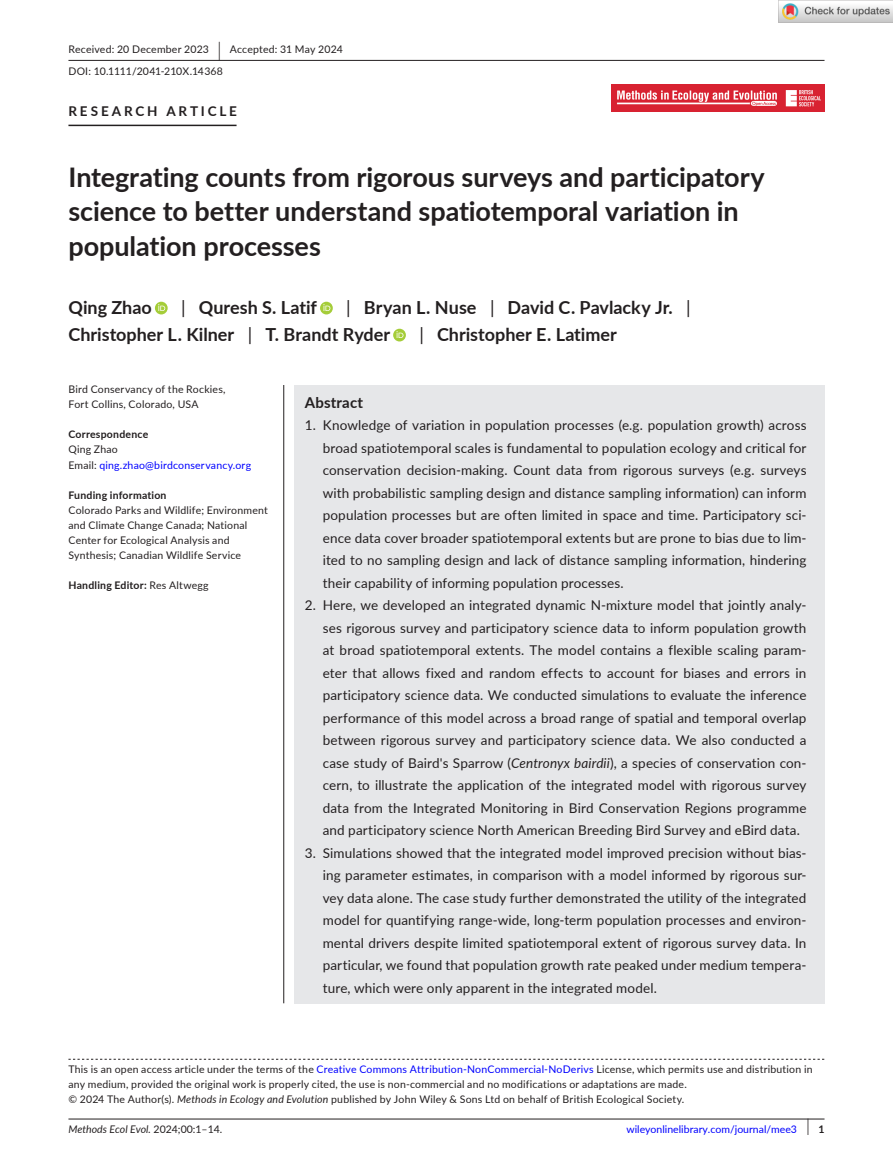
<style>
.page{position:relative;width:893px;height:1174px;background:#fff}
.page>*{position:absolute;margin:0;border:0;box-sizing:border-box;transform-origin:0 0}
.t1{font:700 27px/34.5px "Lato";letter-spacing:-.005em;color:#231f20}
.t2{font:700 18px/27px "Lato";color:#231f20}
.t3{font:700 15px "Lato";letter-spacing:.015em;color:#231f20}
.t4{font:13.5px/22.5px "Lato";letter-spacing:.01em;color:#231f20;text-align:justify}
.t5{font:700 13.5px "Lato";letter-spacing:.21em;color:#231f20}
.t6{font:10.5px/15px "Lato";letter-spacing:.02em;color:#231f20}
.t7{font:10.5px/15px "Lato";letter-spacing:.015em;color:#00f}
.t8{font:700 10.5px "Lato";letter-spacing:.02em;color:#231f20}
.t9{font:italic 10.5px "Lato";color:#231f20}
.s1{font-size:19.65px}
.s2{font-weight:400}
.s3{color:#231f20}
.s4{font-style:italic}
.s5{color:#00f}
.s6{font-style:normal}
.s7{font-size:17.4px;color:#231f20}
.s8{font-weight:700;color:#231f20}
</style>
<div class="page">
<hr style="left:68px;top:1118px;width:756px;height:1px;background:#231f20">
<img style="left:612px;top:84px;width:212px;height:28px">
<hr style="left:68px;top:60px;width:756px;height:1px;background:#231f20">
<hr style="left:68px;top:125px;width:169px;height:1px;background:#231f20">
<div style="left:155px;top:302px;width:13px;height:12px;background:#a5cd39;border-radius:50%"></div>
<svg style="left:158px;top:304px;width:7px;height:7px"></svg>
<svg style="left:320px;top:302px;width:13px;height:12px"></svg>
<svg style="left:323px;top:304px;width:7px;height:7px"></svg>
<svg style="left:393px;top:329px;width:13px;height:12px"></svg>
<svg style="left:397px;top:331px;width:6px;height:7px"></svg>
<svg style="left:68px;top:1058px;width:756px;height:1px"></svg>
<div style="left:294px;top:385px;width:530px;height:618px;background:#e6e7e9"></div>
<hr style="left:283px;top:385px;width:1px;height:618px;background:#231f20">
<img style="left:779px;top:0;width:114px;height:23px">
<p class="t6" style="left:68px;top:38px;width:276px;line-height:21.8px">Received: 20 December 2023 <span class="s1">|</span> Accepted: 31 May 2024<br>DOI: 10.1111/2041-210X.14368</p>
<p class="t5" style="left:68px;top:101px;width:170px">RESEARCH ARTICLE</p>
<h1 class="t1" style="left:68px;top:159px;width:698px">Integrating counts from rigorous surveys and participatory science to better understand spatiotemporal variation in population processes</h1>
<h2 class="t2" style="left:68px;top:294px;width:85px">Qing Zhao</h2>
<h2 class="t2" style="left:181px;top:294px;width:137px"><span class="s2">|</span> Quresh S. Latif</h2>
<h2 class="t2" style="left:68px;top:294px;width:624px;text-indent:278px"><span class="s2">|</span> Bryan L. Nuse <span class="s2">|</span> David C. Pavlacky Jr. <span class="s2">|<br></span>Christopher L. Kilner <span class="s2">|</span> T. Brandt Ryder</h2>
<h2 class="t2" style="left:419px;top:321px;width:199px"><span class="s2">|</span> Christopher E. Latimer</h2>
<p class="t6" style="left:68px;top:382px;width:159px">Bird Conservancy of the Rockies,<br>Fort Collins, Colorado, USA</p>
<p class="t8" style="left:68px;top:427px;width:81px">Correspondence</p>
<p class="t7" style="left:68px;top:442px;width:184px"><span class="s3">Qing Zhao<br>Email:</span> qing.zhao@birdconservancy.org</p>
<p class="t8" style="left:68px;top:487px;width:100px">Funding information</p>
<p class="t6" style="left:68px;top:502px;width:201px">Colorado Parks and Wildlife; Environment and Climate Change Canada; National Center for Ecological Analysis and Synthesis; Canadian Wildlife Service</p>
<p class="t8" style="left:68px;top:577px;width:142px">Handling Editor: <span class="s2">Res Altwegg</span></p>
<p class="t3" style="left:305px;top:391px;width:60px">Abstract</p>
<p class="t4" style="left:323px;top:413px;width:485px;text-indent:-18px">1. Knowledge of variation in population processes (e.g. population growth) across broad spatiotemporal scales is fundamental to population ecology and critical for conservation decision-making. Count data from rigorous surveys (e.g. surveys with probabilistic sampling design and distance sampling information) can inform population processes but are often limited in space and time. Participatory sci&shy;ence data cover broader spatiotemporal extents but are prone to bias due to lim&shy;ited to no sampling design and lack of distance sampling information, hindering their capability of informing population processes.</p>
<p class="t4" style="left:323px;top:593px;width:485px;text-indent:-18px">2. Here, we developed an integrated dynamic N-mixture model that jointly analy&shy;ses rigorous survey and participatory science data to inform population growth at broad spatiotemporal extents. The model contains a flexible scaling param&shy;eter that allows fixed and random effects to account for biases and errors in participatory science data. We conducted simulations to evaluate the inference performance of this model across a broad range of spatial and temporal overlap between rigorous survey and participatory science data. We also conducted a case study of Baird's Sparrow (<span class="s4">Centronyx bairdii</span>), a species of conservation con&shy;cern, to illustrate the application of the integrated model with rigorous survey data from the Integrated Monitoring in Bird Conservation Regions programme and participatory science North American Breeding Bird Survey and eBird data.</p>
<p class="t4" style="left:323px;top:841px;width:485px;text-indent:-18px">3. Simulations showed that the integrated model improved precision without bias&shy;ing parameter estimates, in comparison with a model informed by rigorous sur&shy;vey data alone. The case study further demonstrated the utility of the integrated model for quantifying range-wide, long-term population processes and environ&shy;mental drivers despite limited spatiotemporal extent of rigorous survey data. In particular, we found that population growth rate peaked under medium tempera&shy;ture, which were only apparent in the integrated model.</p>
<p class="t6" style="left:68px;top:1061px;width:746px">This is an open access article under the terms of the <span class="s5">Creative Commons Attribution-NonCommercial-NoDerivs</span> License, which permits use and distribution in any medium, provided the original work is properly cited, the use is non-commercial and no modifications or adaptations are made.<br>© 2024 The Author(s). <span class="s4">Methods in Ecology and Evolution</span> published by John Wiley &amp; Sons Ltd on behalf of British Ecological Society.</p>
<p class="t9" style="left:68px;top:1121px;width:155px">Methods Ecol Evol. <span class="s6">2024;00:1–14.</span></p>
<p class="t7" style="left:626px;top:1121px;width:200px">wileyonlinelibrary.com/journal/mee3 <span class="s7">|</span> <span class="s8">1</span></p>
</div>
